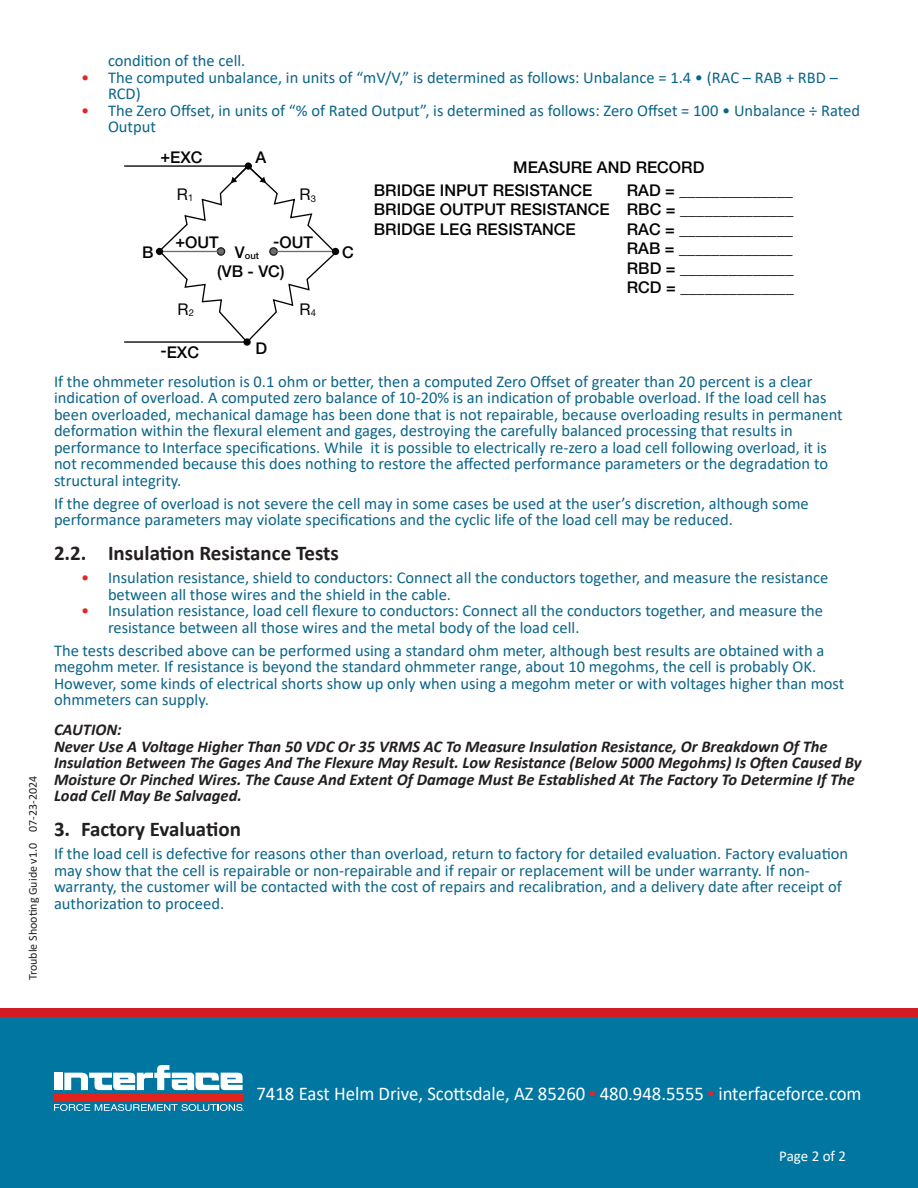
<style>
.page{position:relative;width:918px;height:1188px;background:#fff}
.page>*{position:absolute;margin:0;border:0;box-sizing:border-box;transform-origin:0 0}
.t1{font:700 21px "Calibri";color:#231f20}
.t2{font:19.5px "Calibri";color:#fff;scale:.96 1}
.t3{font:16.5px/16.5px "Calibri";color:#0b6588}
.t4{font:italic 700 16.5px/16.5px "Calibri";color:#231f20}
.t5{font:500 16.2px/19.5px "Helvetica Neue LT Std";color:#040503}
.t6{font:16.2px "Helvetica Neue LT Std";color:#040503}
.t7{font:15px "Calibri";letter-spacing:-.005em;color:#fff}
.t8{font:12px "Calibri";color:#231f20}
.t9{font:500 9.45px "Helvetica Neue LT Std";color:#040503}
.s1{color:#e32525}
.s2{font-size:16.2px}
</style>
<div class="page">
<div style="left:0;top:1017px;width:918px;height:171px;background:#0076a1"></div>
<div style="left:0;top:1008px;width:918px;height:9px;background:#d41b23"></div>
<div style="left:54px;top:1094px;width:189px;height:6px;background:#e2231b"></div>
<div style="left:54px;top:1073px;width:9px;height:17px;background:#fff"></div>
<svg style="left:64px;top:1065px;width:179px;height:25px"></svg>
<svg style="left:54px;top:1104px;width:190px;height:7px"></svg>
<hr style="left:124px;top:165px;width:124px;height:2px;background:#040503">
<hr style="left:124px;top:341px;width:123px;height:2px;background:#040503">
<svg style="left:158px;top:165px;width:179px;height:178px"></svg>
<div style="left:217px;top:248px;width:8px;height:7px;background:#6d6d6d;border-radius:50%"></div>
<div style="left:217px;top:247px;width:8px;height:9px;border:1px solid #231f20;border-radius:50%"></div>
<svg style="left:270px;top:248px;width:7px;height:7px"></svg>
<div style="left:269px;top:247px;width:9px;height:9px;border:1px solid #231f20;border-radius:50%"></div>
<hr style="left:161px;top:251px;width:61px;height:1px;background:#6d6d6d">
<hr style="left:271px;top:251px;width:61px;height:1px;background:#6d6d6d">
<div style="left:245px;top:162px;width:7px;height:8px;background:#040503;border-radius:50%"></div>
<div style="left:332px;top:248px;width:7px;height:7px;background:#040503;border-radius:50%"></div>
<div style="left:156px;top:248px;width:7px;height:7px;background:#040503;border-radius:50%"></div>
<div style="left:243px;top:338px;width:8px;height:8px;background:#040503;border-radius:50%"></div>
<p class="t8" style="left:25px;top:980px;width:206px;rotate:-90deg">Trouble Shooting Guide v1.0 07-23-2024</p>
<p class="t3" style="left:108px;top:52px;width:139px">condition of the cell.</p>
<p class="t3" style="left:108px;top:69px;width:731px;text-indent:-27px"><span class="s1">•</span> The computed unbalance, in units of “mV/V,” is determined as follows: Unbalance = 1.4 • (RAC – RAB + RBD –<br>RCD)</p>
<p class="t3" style="left:108px;top:102px;width:754px;text-indent:-27px"><span class="s1">•</span> The Zero Offset, in units of “% of Rated Output”, is determined as follows: Zero Offset = 100 • Unbalance ÷ Rated<br>Output</p>
<p class="t5" style="left:160px;top:148px;width:44px">+EXC</p>
<p class="t5" style="left:255px;top:147px;width:12px">A</p>
<p class="t6" style="left:177px;top:185px;width:18px">R<sub>1</sub></p>
<p class="t6" style="left:300px;top:185px;width:18px">R<sub>3</sub></p>
<p class="t5" style="left:176px;top:233px;width:45px">+OUT</p>
<p class="t5" style="left:217px;top:228px;width:97px;line-height:28.8px;text-indent:56px">-OUT (VB - VC)</p>
<p class="t5" style="left:142px;top:242px;width:13px">B</p>
<p class="t5" style="left:342px;top:242px;width:13px">C</p>
<p class="t9" style="left:235px;top:250px;width:26px"><span class="s2">V</span>out</p>
<p class="t6" style="left:178px;top:299px;width:18px">R<sub>2</sub></p>
<p class="t6" style="left:300px;top:299px;width:18px">R<sub>4</sub></p>
<p class="t5" style="left:160px;top:342px;width:40px">-EXC</p>
<p class="t5" style="left:255px;top:338px;width:13px">D</p>
<p class="t5" style="left:513px;top:157px;width:193px">MEASURE AND RECORD</p>
<p class="t5" style="left:374px;top:180px;width:237px">BRIDGE INPUT RESISTANCE<br>BRIDGE OUTPUT RESISTANCE<br>BRIDGE LEG RESISTANCE</p>
<p class="t5" style="left:627px;top:180px;width:168px;text-align:justify">RAD = ______________ RBC = ______________ RAC = ______________ RAB = ______________ RBD = ______________ RCD = ______________</p>
<p class="t3" style="left:54px;top:372px;width:790px">If the ohmmeter resolution is 0.1 ohm or better, then a computed Zero Offset of greater than 20 percent is a clear indication of overload. A computed zero balance of 10-20% is an indication of probable overload. If the load cell has been overloaded, mechanical damage has been done that is not repairable, because overloading results in permanent deformation within the flexural element and gages, destroying the carefully balanced processing that results in performance to Interface specifications. While it is possible to electrically re-zero a load cell following overload, it is not recommended because this does nothing to restore the affected performance parameters or the degradation to structural integrity.</p>
<p class="t3" style="left:54px;top:495px;width:756px">If the degree of overload is not severe the cell may in some cases be used at the user’s discretion, although some performance parameters may violate specifications and the cyclic life of the load cell may be reduced.</p>
<p class="t1" style="left:54px;top:538px;width:286px">2.2. Insulation Resistance Tests</p>
<p class="t3" style="left:108px;top:569px;width:722px;text-indent:-27px"><span class="s1">•</span> Insulation resistance, shield to conductors: Connect all the conductors together, and measure the resistance between all those wires and the shield in the cable.</p>
<p class="t3" style="left:108px;top:602px;width:717px;text-indent:-27px"><span class="s1">•</span> Insulation resistance, load cell flexure to conductors: Connect all the conductors together, and measure the resistance between all those wires and the metal body of the load cell.</p>
<p class="t3" style="left:54px;top:642px;width:792px">The tests described above can be performed using a standard ohm meter, although best results are obtained with a megohm meter. If resistance is beyond the standard ohmmeter range, about 10 megohms, the cell is probably OK.<br>However, some kinds of electrical shorts show up only when using a megohm meter or with voltages higher than most ohmmeters can supply.</p>
<p class="t4" style="left:54px;top:721px;width:69px">CAUTION:</p>
<p class="t4" style="left:54px;top:738px;width:809px">Never Use A Voltage Higher Than 50 VDC Or 35 VRMS AC To Measure Insulation Resistance, Or Breakdown Of The Insulation Between The Gages And The Flexure May Result. Low Resistance (Below 5000 Megohms) Is Often Caused By Moisture Or Pinched Wires. The Cause And Extent Of Damage Must Be Established At The Factory To Determine If The Load Cell May Be Salvaged.</p>
<p class="t1" style="left:54px;top:814px;width:188px">3. Factory Evaluation</p>
<p class="t3" style="left:54px;top:845px;width:796px">If the load cell is defective for reasons other than overload, return to factory for detailed evaluation. Factory evaluation may show that the cell is repairable or non-repairable and if repair or replacement will be under warranty. If non&shy;warranty, the customer will be contacted with the cost of repairs and recalibration, and a delivery date after receipt of authorization to proceed.</p>
<p class="t2" style="left:256px;top:1080px;width:632px">7418 East Helm Drive, Scottsdale, AZ 85260 <sup>■</sup> 480.948.5555 <sup>■</sup> interfaceforce.com</p>
<p class="t7" style="left:779px;top:1146px;width:68px">Page 2 of 2</p>
</div>
